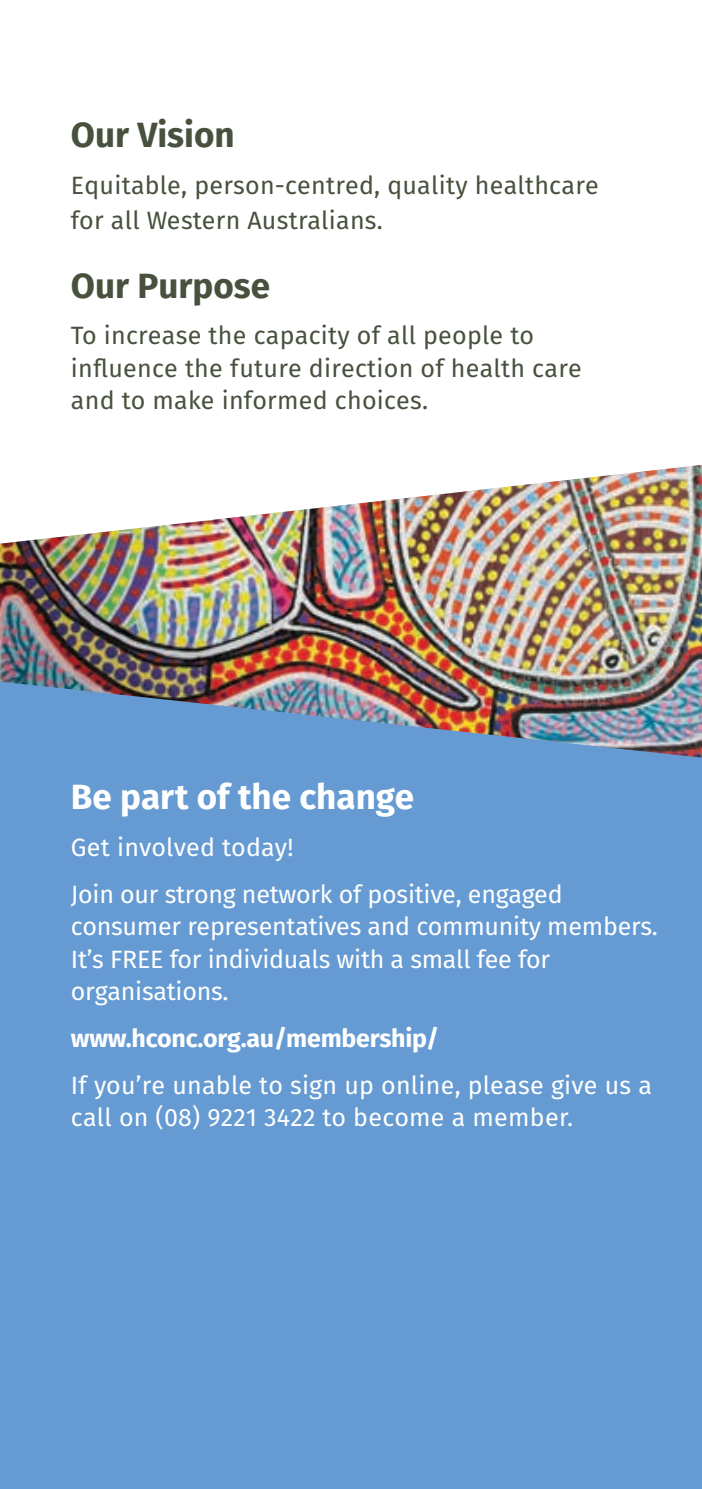
<style>
.page{position:relative;width:702px;height:1489px;background:#fff}
.page>*{position:absolute;margin:0;border:0;box-sizing:border-box;transform-origin:0 0}
.t1{font:700 35px "Fira Sans";color:#47513d}
.t2{font:700 35px "Fira Sans";color:#fff}
.t3{font:25px/32.5px "Fira Sans";letter-spacing:.01em;color:#47513d}
.t4{font:25px/32.5px "Fira Sans";letter-spacing:-.01em;color:#fff}
.t5{font:25px/32.5px "Fira Sans";letter-spacing:.01em;color:#fff}
.t6{font:700 25px "Fira Sans";letter-spacing:-.01em;color:#fff}
</style>
<div class="page">
<img style="left:0;top:465px;width:702px;height:216px">
<div style="left:0;top:681px;width:702px;height:807px;background:#659bd2"></div>
<h1 class="t1" style="left:71px;top:111px;width:165px">Our Vision</h1>
<p class="t3" style="left:71px;top:170px;width:529px;line-height:35px">Equitable, person-centred, quality healthcare for all Western Australians.</p>
<h1 class="t1" style="left:71px;top:261px;width:201px">Our Purpose</h1>
<p class="t3" style="left:71px;top:321px;width:512px">To increase the capacity of all people to influence the future direction of health care and to make informed choices.</p>
<h1 class="t2" style="left:71px;top:772px;width:344px">Be part of the change</h1>
<p class="t4" style="left:71px;top:825px;width:493px;line-height:46.8px">Get involved today!<br>Join our strong network of positive, engaged</p>
<p class="t4" style="left:71px;top:911px;width:588px">consumer representatives and community members.<br>It’s FREE for individuals with a small fee for organisations.</p>
<p class="t6" style="left:71px;top:1020px;width:370px">www.hconc.org.au/membership/</p>
<p class="t5" style="left:71px;top:1070px;width:582px">If you’re unable to sign up online, please give us a call on (08) 9221 3422 to become a member.</p>
</div>
